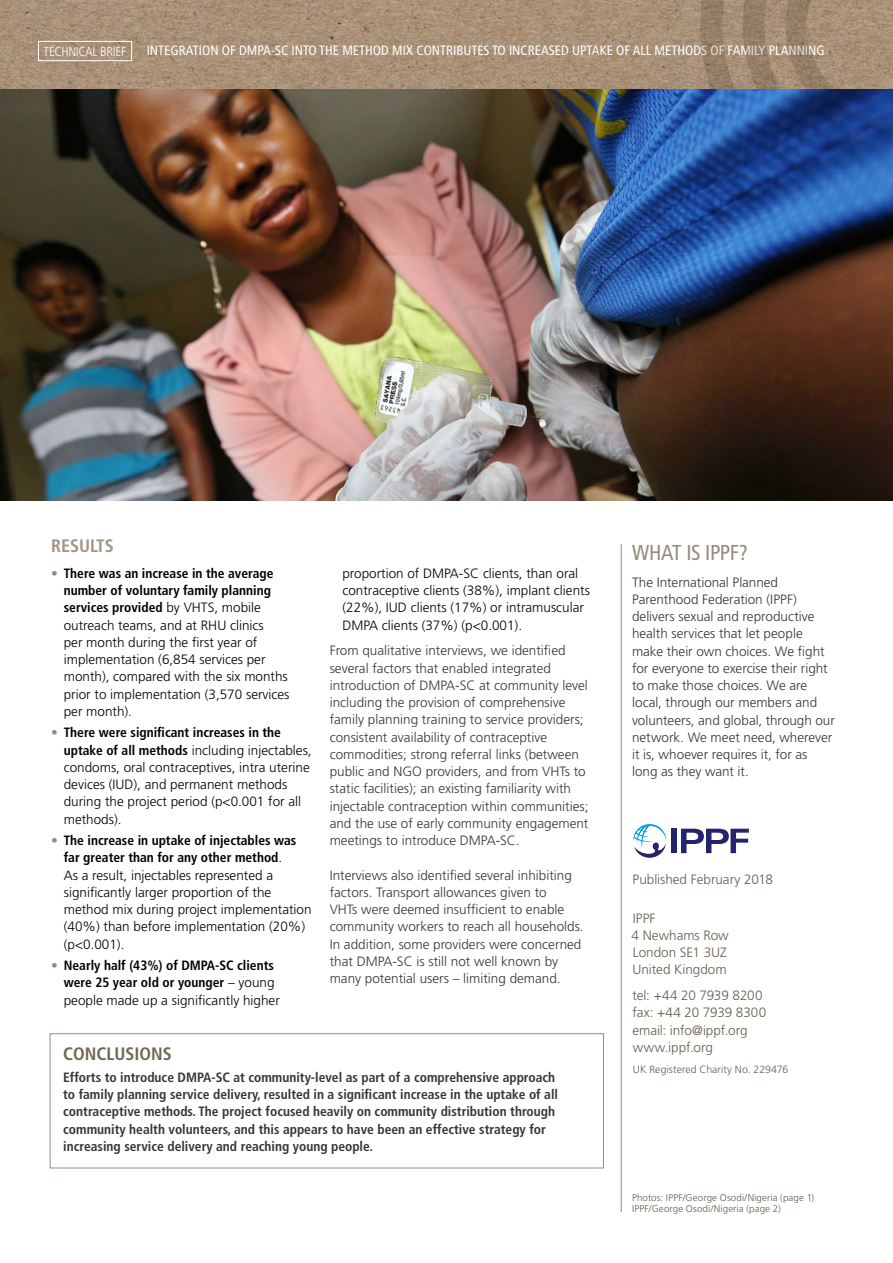
<style>
.page{position:relative;width:893px;height:1263px;background:#fff}
.page>*{position:absolute;margin:0;border:0;box-sizing:border-box;transform-origin:0 0}
.t1{font:condensed 21.6px "Frutiger LT Std";letter-spacing:-.02em;color:#998b7c}
.subhead_A{font:700 condensed 18px "Frutiger";color:#716755}
.subhead_A-2{font:700 condensed 18px "Frutiger";color:#a19486}
.body_text{font:300 13.5px/17.2px "Frutiger";color:#373636}
.t2{font:300 13.5px/17.2px "Frutiger";color:#000}
.body_text-2{font:700 condensed 13.5px/17.2px "Frutiger";color:#373636}
.cover-back-p{font:300 13.5px/17.2px "Frutiger";letter-spacing:-.005em;color:#665d4b}
.standfirst{font:condensed 13.5px "Frutiger";color:#fff}
.t3{font:700 condensed 13.5px/17.2px "Frutiger";color:#000}
.t4{font:300 condensed 13.2px "Frutiger";letter-spacing:-.02em;color:#fff}
.cover-back-p-2{font:300 10.5px "Frutiger";letter-spacing:.005em;color:#665d4b}
.cover-back-p-3{font:300 9.75px "Frutiger";letter-spacing:.015em;color:#665d4b}
.s1{font-weight:700;font-stretch:condensed;color:#998b7c}
.s2{font-weight:700;font-stretch:condensed}
.s3{color:#998b7c}
.s4{font-weight:300;font-stretch:normal}
</style>
<div class="page">
<div style="left:672px;top:829px;width:5px;height:24px;background:#24246c"></div>
<svg style="left:681px;top:829px;width:68px;height:24px"></svg>
<svg style="left:633px;top:824px;width:33px;height:34px"></svg>
<img style="left:0;top:0;width:893px;height:500px">
<svg style="left:700px;top:0;width:193px;height:215px;background:#566689"></svg>
<div style="left:38px;top:41px;width:94px;height:20px;border:1px solid #fff"></div>
<hr style="left:621px;top:544px;width:1px;height:668px;background:#998b7c">
<div style="left:50px;top:1033px;width:554px;height:135px;border:1px solid #998b7c"></div>
<p class="t4" style="left:44px;top:44px;width:84px">TECHNICAL BRIEF</p>
<p class="standfirst" style="left:147px;top:43px;width:679px">INTEGRATION OF DMPA‑SC INTO THE METHOD MIX CONTRIBUTES TO INCREASED UPTAKE OF ALL METHODS OF FAMILY PLANNING</p>
<p class="subhead_A-2" style="left:51px;top:535px;width:64px">RESULTS</p>
<p class="t2" style="left:64px;top:565px;width:227px;text-indent:-13px"><span class="s1">•</span> <span class="s2">There was an increase in the average number of voluntary family planning services provided</span> by VHTS, mobile outreach teams, and at RHU clinics<br>per month during the first year of implementation (6,854 services per month), compared with the six months prior to implementation (3,570 services per month).</p>
<p class="t2" style="left:64px;top:724px;width:249px;text-indent:-13px"><span class="s1">•</span> <span class="s2">There were significant increases in the uptake of all methods</span> including injectables, condoms, oral contraceptives, intra uterine devices (IUD), and permanent methods during the project period (p&lt;0.001 for all methods).</p>
<p class="t2" style="left:64px;top:832px;width:249px;text-indent:-13px"><span class="s1">•</span> <span class="s2">The increase in uptake of injectables was far greater than for any other method</span>.<br>As a result, injectables represented a significantly larger proportion of the method mix during project implementation (40%) than before implementation (20%) (p&lt;0.001).</p>
<p class="t3" style="left:64px;top:957px;width:218px;text-indent:-13px"><span class="s3">•</span> Nearly half (43%) of DMPA‑SC clients were 25 year old or younger <span class="s4">– young people made up a significantly higher</span></p>
<p class="t2" style="left:342px;top:565px;width:249px">proportion of DMPA-SC clients, than oral contraceptive clients (38%), implant clients (22%), IUD clients (17%) or intramuscular DMPA clients (37%) (p&lt;0.001).</p>
<p class="body_text" style="left:330px;top:642px;width:260px">From qualitative interviews, we identified several factors that enabled integrated introduction of DMPA‑SC at community level including the provision of comprehensive family planning training to service providers; consistent availability of contraceptive commodities; strong referral links (between public and NGO providers, and from VHTs to static facilities); an existing familiarity with injectable contraception within communities; and the use of early community engagement meetings to introduce DMPA‑SC.</p>
<p class="body_text" style="left:330px;top:866px;width:256px">Interviews also identified several inhibiting factors. Transport allowances given to<br>VHTs were deemed insufficient to enable community workers to reach all households.<br>In addition, some providers were concerned that DMPA‑SC is still not well known by many potential users – limiting demand.</p>
<p class="subhead_A" style="left:63px;top:1043px;width:110px">CONCLUSIONS</p>
<p class="body_text-2" style="left:63px;top:1068px;width:496px">Efforts to introduce DMPA‑SC at community‑level as part of a comprehensive approach to family planning service delivery, resulted in a significant increase in the uptake of all contraceptive methods. The project focused heavily on community distribution through community health volunteers, and this appears to have been an effective strategy for increasing service delivery and reaching young people.</p>
<p class="t1" style="left:632px;top:540px;width:118px">WHAT IS IPPF?</p>
<p class="body_text" style="left:632px;top:573px;width:204px">The International Planned<br>Parenthood Federation (IPPF) delivers sexual and reproductive health services that let people make their own choices. We fight for everyone to exercise their right to make those choices. We are local, through our members and volunteers, and global, through our network. We meet need, wherever it is, whoever requires it, for as long as they want it.</p>
<p class="cover-back-p" style="left:633px;top:870px;width:142px">Published February 2018</p>
<p class="cover-back-p" style="left:632px;top:909px;width:99px">IPPF<br>4 Newhams Row<br>London SE1 3UZ<br>United Kingdom</p>
<p class="cover-back-p" style="left:632px;top:987px;width:132px">tel: +44 20 7939 8200</p>
<p class="cover-back-p" style="left:633px;top:1004px;width:135px">fax: +44 20 7939 8300</p>
<p class="cover-back-p" style="left:632px;top:1021px;width:117px">email: info@ippf.org</p>
<p class="cover-back-p" style="left:633px;top:1038px;width:82px">www.ippf.org</p>
<p class="cover-back-p-2" style="left:633px;top:1064px;width:157px">UK Registered Charity No. 229476</p>
<p class="cover-back-p-3" style="left:632px;top:1192px;width:184px">Photos: IPPF/George Osodi/Nigeria (page 1)</p>
<p class="cover-back-p-3" style="left:632px;top:1203px;width:150px">IPPF/George Osodi/Nigeria (page 2)</p>
</div>
